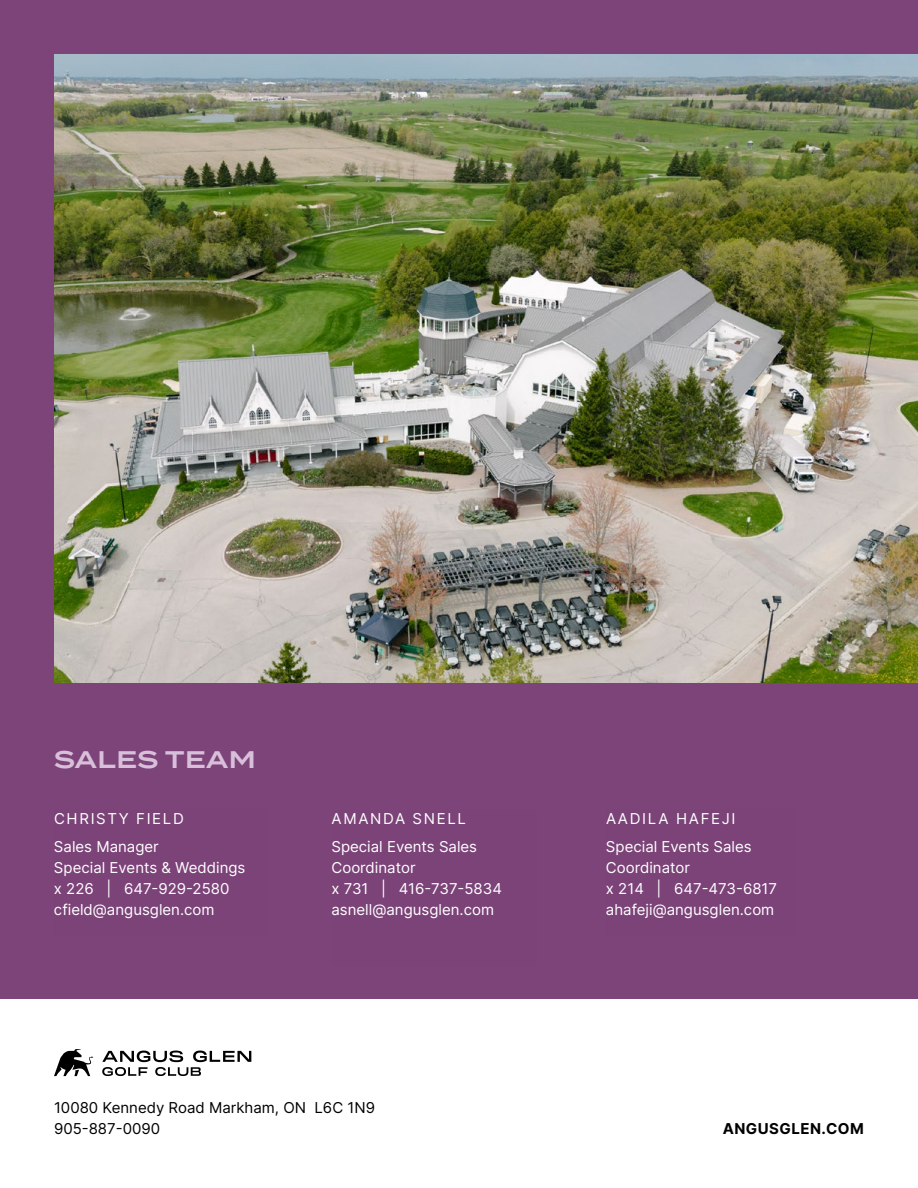
<style>
.page{position:relative;width:918px;height:1188px;background:#fff}
.page>*{position:absolute;margin:0;border:0;box-sizing:border-box;transform-origin:0 0}
.t1{font:600 24px "Termina";letter-spacing:.02em;color:#d8c0da}
.t2{font:15px/21px "Inter";color:#fff}
.t3{font:15px/21px "Inter";color:#000}
.t4{font:15px/27.8px "Inter";letter-spacing:.055em;color:#fff}
.t5{font:700 15px "Inter";letter-spacing:.03em;color:#000}
</style>
<div class="page">
<div style="left:0;top:0;width:918px;height:999px;background:#7d447a"></div>
<img style="left:54px;top:54px;width:864px;height:629px">
<svg style="left:54px;top:1049px;width:39px;height:27px"></svg>
<svg style="left:102px;top:1051px;width:149px;height:25px"></svg>
<h1 class="t1" style="left:54px;top:742px;width:203px">SALES TEAM</h1>
<p class="t4" style="left:54px;top:805px;width:131px">CHRISTY FIELD<br>Sales Manager</p>
<p class="t2" style="left:54px;top:857px;width:193px">Special Events &amp; Weddings x 226 | 647-929-2580 cfield@angusglen.com</p>
<p class="t2" style="left:331px;top:805px;width:147px;line-height:27.8px">AMANDA SNELL<br>Special Events Sales</p>
<p class="t2" style="left:331px;top:857px;width:172px">Coordinator<br>x 731 | 416-737-5834 asnell@angusglen.com</p>
<p class="t3" style="left:54px;top:1097px;width:323px">10080 Kennedy Road Markham, ON L6C 1N9<br>905-887-0090</p>
<p class="t2" style="left:606px;top:805px;width:147px;line-height:27.8px">AADILA HAFEJI<br>Special Events Sales</p>
<p class="t2" style="left:606px;top:857px;width:173px">Coordinator<br>x 214 | 647-473-6817 ahafeji@angusglen.com</p>
<p class="t5" style="left:723px;top:1118px;width:143px">ANGUSGLEN.COM</p>
</div>
